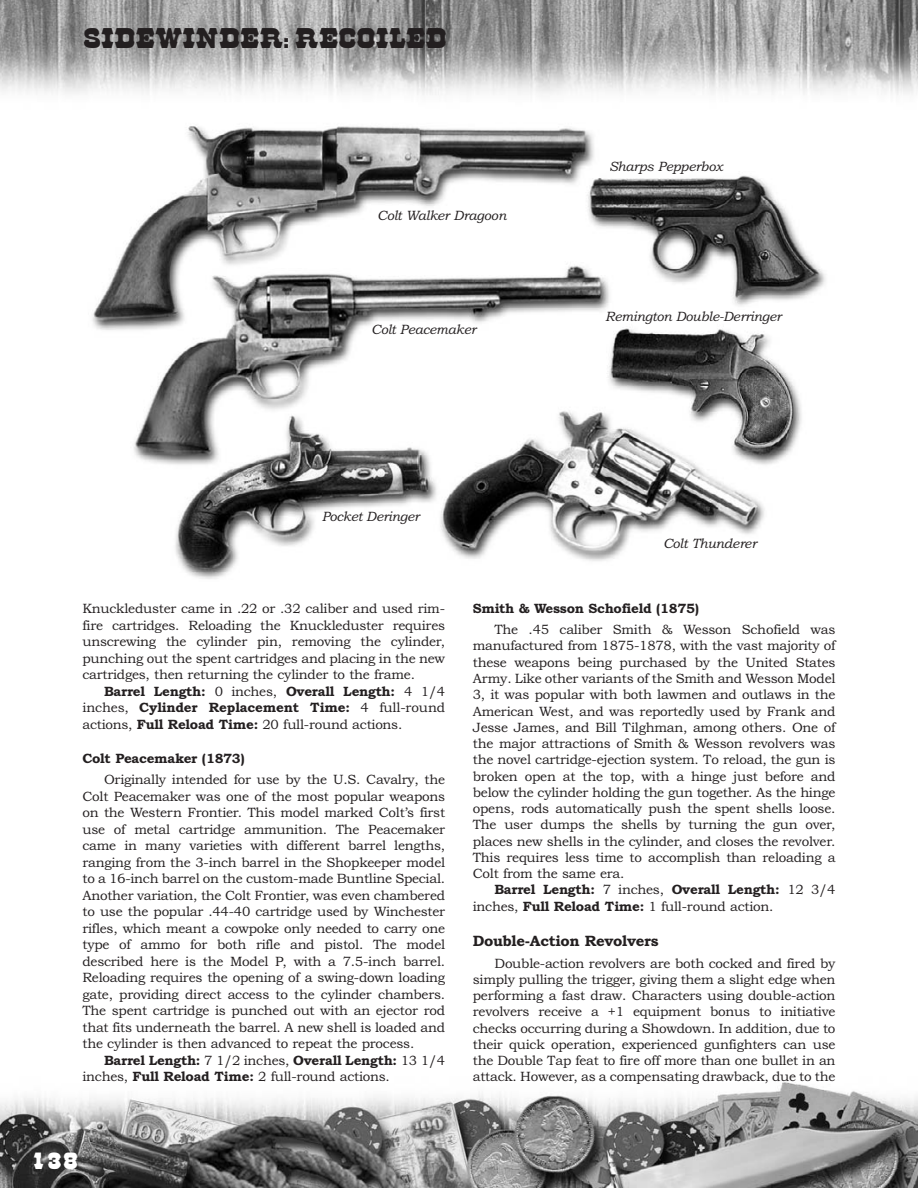
<style>
.page{position:relative;width:918px;height:1188px;background:#fff}
.page>*{position:absolute;margin:0;border:0;box-sizing:border-box;transform-origin:0 0}
.t1{font:28.5px "Rodding";color:#231f20}
.t2{font:24px "Rodding";color:#fff}
.t3{font:700 15px "Bookman Old Style";letter-spacing:-.02em;color:#231f20}
.t4{font:13.5px/16.2px "Bookman Old Style";letter-spacing:-.02em;color:#231f20;text-align:justify}
.t5{font:700 13.5px/16.5px "Bookman Old Style";letter-spacing:-.02em;color:#231f20}
.t6{font:italic 13.5px "Bookman Old Style";letter-spacing:-.02em;color:#231f20}
.s1{font-weight:400}
</style>
<div class="page">
<img style="left:0;top:1082px;width:918px;height:106px">
<img style="left:0;top:0;width:918px;height:95px">
<img style="left:92px;top:126px;width:734px;height:453px">
<h1 class="t1" style="left:82px;top:28px;width:365px">SIDEWINDER: RECOILED</h1>
<p class="t6" style="left:377px;top:210px;width:131px">Colt Walker Dragoon</p>
<p class="t6" style="left:371px;top:325px;width:106px">Colt Peacemaker</p>
<p class="t6" style="left:322px;top:511px;width:99px">Pocket Deringer</p>
<p class="t6" style="left:609px;top:162px;width:115px">Sharps Pepperbox</p>
<p class="t6" style="left:605px;top:311px;width:178px">Remington Double-Derringer</p>
<p class="t6" style="left:663px;top:538px;width:95px">Colt Thunderer</p>
<p class="t4" style="left:82px;top:602px;width:364px">Knuckleduster came in .22 or .32 caliber and used rim&shy;fire cartridges. Reloading the Knuckleduster requires unscrewing the cylinder pin, removing the cylinder, punching out the spent cartridges and placing in the new cartridges, then returning the cylinder to the frame.</p>
<p class="t5" style="left:82px;top:684px;width:364px;text-align:justify;text-indent:22px">Barrel Length: <span class="s1">0 inches,</span> Overall Length: <span class="s1">4 1/4 inches,</span> Cylinder Replacement Time: <span class="s1">4 full-round actions,</span> Full Reload Time: <span class="s1">20 full-round actions.</span></p>
<p class="t5" style="left:82px;top:752px;width:164px">Colt Peacemaker (1873)</p>
<p class="t4" style="left:82px;top:773px;width:364px;text-indent:22px">Originally intended for use by the U.S. Cavalry, the Colt Peacemaker was one of the most popular weapons on the Western Frontier. This model marked Colt’s first use of metal cartridge ammunition. The Peacemaker came in many varieties with different barrel lengths, ranging from the 3-inch barrel in the Shopkeeper model to a 16-inch barrel on the custom-made Buntline Special.<br>Another variation, the Colt Frontier, was even chambered to use the popular .44-40 cartridge used by Winchester rifles, which meant a cowpoke only needed to carry one type of ammo for both rifle and pistol. The model described here is the Model P, with a 7.5-inch barrel.<br>Reloading requires the opening of a swing-down loading gate, providing direct access to the cylinder chambers.<br>The spent cartridge is punched out with an ejector rod that fits underneath the barrel. A new shell is loaded and the cylinder is then advanced to repeat the process.</p>
<p class="t5" style="left:83px;top:1053px;width:364px;text-indent:22px">Barrel Length: <span class="s1">7 1/2 inches,</span> Overall Length: <span class="s1">13 1/4 inches,</span> Full Reload Time: <span class="s1">2 full-round actions.</span></p>
<h2 class="t2" style="left:30px;top:1152px;width:50px">138</h2>
<p class="t5" style="left:473px;top:602px;width:228px">Smith &amp; Wesson Schofield (1875)</p>
<p class="t4" style="left:473px;top:623px;width:364px;text-indent:22px">The .45 caliber Smith &amp; Wesson Schofield was manufactured from 1875-1878, with the vast majority of these weapons being purchased by the United States Army. Like other variants of the Smith and Wesson Model 3, it was popular with both lawmen and outlaws in the American West, and was reportedly used by Frank and Jesse James, and Bill Tilghman, among others. One of the major attractions of Smith &amp; Wesson revolvers was the novel cartridge-ejection system. To reload, the gun is broken open at the top, with a hinge just before and below the cylinder holding the gun together. As the hinge opens, rods automatically push the spent shells loose.<br>The user dumps the shells by turning the gun over, places new shells in the cylinder, and closes the revolver.<br>This requires less time to accomplish than reloading a Colt from the same era.</p>
<p class="t5" style="left:473px;top:883px;width:364px;text-indent:22px">Barrel Length: <span class="s1">7 inches,</span> Overall Length: <span class="s1">12 3/4 inches,</span> Full Reload Time: <span class="s1">1 full-round action.</span></p>
<p class="t3" style="left:473px;top:935px;width:187px">Double-Action Revolvers</p>
<p class="t4" style="left:473px;top:956px;width:364px;text-indent:22px">Double-action revolvers are both cocked and fired by simply pulling the trigger, giving them a slight edge when performing a fast draw. Characters using double-action revolvers receive a +1 equipment bonus to initiative checks occurring during a Showdown. In addition, due to their quick operation, experienced gunfighters can use the Double Tap feat to fire off more than one bullet in an attack. However, as a compensating drawback, due to the</p>
</div>
